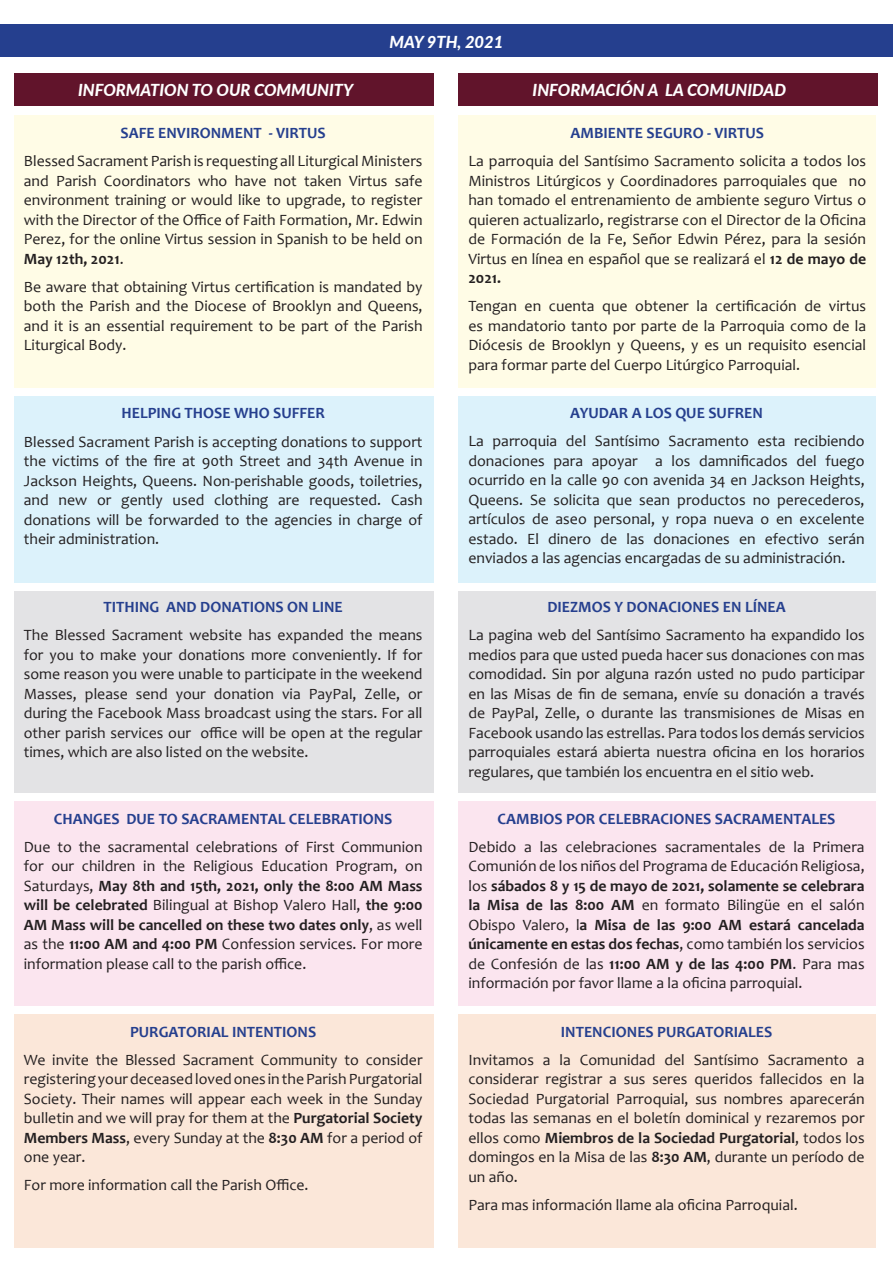
<style>
.page{position:relative;width:893px;height:1263px;background:#fff}
.page>*{position:absolute;margin:0;border:0;box-sizing:border-box;transform-origin:0 0}
.t1{font:italic 800 16.5px "Lato";color:#fff}
.t2{font:15.75px/19.5px "Candara";color:#231f20;text-align:justify}
.t3{font:700 15.75px "Candara";color:#253f8e}
.s1{font-weight:700}
</style>
<div class="page">
<div style="left:0;top:24px;width:893px;height:33px;background:#253f8e"></div>
<div style="left:14px;top:73px;width:420px;height:33px;background:#61142b"></div>
<div style="left:458px;top:73px;width:420px;height:33px;background:#61142b"></div>
<div style="left:14px;top:801px;width:420px;height:205px;background:#fbdfeb"></div>
<div style="left:14px;top:1014px;width:420px;height:234px;background:#fbe7d9"></div>
<div style="left:458px;top:801px;width:417px;height:205px;background:#fbdfeb"></div>
<div style="left:458px;top:1014px;width:417px;height:234px;background:#fbe7d9"></div>
<div style="left:14px;top:591px;width:420px;height:202px;background:#e3e3e5"></div>
<div style="left:14px;top:396px;width:420px;height:187px;background:#dcf2fb"></div>
<div style="left:14px;top:116px;width:420px;height:272px;background:#fffce0"></div>
<div style="left:458px;top:591px;width:417px;height:202px;background:#e3e3e5"></div>
<div style="left:458px;top:396px;width:417px;height:187px;background:#dcf2fb"></div>
<div style="left:458px;top:116px;width:417px;height:272px;background:#fffce0"></div>
<p class="t1" style="left:390px;top:29px;width:115px">MAY 9TH, 2021</p>
<p class="t1" style="left:78px;top:78px;width:277px">INFORMATION TO OUR COMMUNITY</p>
<p class="t1" style="left:533px;top:78px;width:255px">INFORMACIÓN A LA COMUNIDAD</p>
<p class="t3" style="left:121px;top:123px;width:207px">SAFE ENVIRONMENT - VIRTUS</p>
<p class="t2" style="left:24px;top:151px;width:400px">Blessed Sacrament Parish is requesting all Liturgical Ministers and Parish Coordinators who have not taken Virtus safe environment training or would like to upgrade, to register with the Director of the Office of Faith Formation, Mr. Edwin Perez, for the online Virtus session in Spanish to be held on <span class="s1">May 12th, 2021</span>.</p>
<p class="t2" style="left:24px;top:277px;width:400px">Be aware that obtaining Virtus certification is mandated by both the Parish and the Diocese of Brooklyn and Queens, and it is an essential requirement to be part of the Parish Liturgical Body.</p>
<p class="t3" style="left:121px;top:403px;width:205px">HELPING THOSE WHO SUFFER</p>
<p class="t2" style="left:24px;top:431px;width:400px">Blessed Sacrament Parish is accepting donations to support the victims of the fire at 90th Street and 34th Avenue in Jackson Heights, Queens. Non-perishable goods, toiletries, and new or gently used clothing are requested. Cash donations will be forwarded to the agencies in charge of their administration.</p>
<p class="t3" style="left:103px;top:597px;width:241px">TITHING AND DONATIONS ON LINE</p>
<p class="t2" style="left:24px;top:625px;width:400px">The Blessed Sacrament website has expanded the means for you to make your donations more conveniently. If for some reason you were unable to participate in the weekend Masses, please send your donation via PayPal, Zelle, or during the Facebook Mass broadcast using the stars. For all other parish services our office will be open at the regular times, which are also listed on the website.</p>
<p class="t3" style="left:54px;top:809px;width:340px">CHANGES DUE TO SACRAMENTAL CELEBRATIONS</p>
<p class="t2" style="left:24px;top:837px;width:400px">Due to the sacramental celebrations of First Communion for our children in the Religious Education Program, on Saturdays, <span class="s1">May 8th and 15th, 2021, only the 8:00 AM Mass will be celebrated</span> Bilingual at Bishop Valero Hall, <span class="s1">the 9:00<br>AM Mass will be cancelled on these two dates only</span>, as well as the <span class="s1">11:00 AM and 4:00 PM</span> Confession services. For more information please call to the parish office.</p>
<p class="t3" style="left:130px;top:1021px;width:188px">PURGATORIAL INTENTIONS</p>
<p class="t2" style="left:24px;top:1049px;width:400px">We invite the Blessed Sacrament Community to consider registering your deceased loved ones in the Parish Purgatorial Society. Their names will appear each week in the Sunday bulletin and we will pray for them at the <span class="s1">Purgatorial Society Members Mass</span>, every Sunday at the <span class="s1">8:30 AM</span> for a period of one year.</p>
<p class="t2" style="left:24px;top:1175px;width:286px">For more information call the Parish Office.</p>
<p class="t3" style="left:570px;top:123px;width:195px">AMBIENTE SEGURO - VIRTUS</p>
<p class="t2" style="left:468px;top:151px;width:399px">La parroquia del Santísimo Sacramento solicita a todos los Ministros Litúrgicos y Coordinadores parroquiales que no han tomado el entrenamiento de ambiente seguro Virtus o quieren actualizarlo, registrarse con el Director de la Oficina de Formación de la Fe, Señor Edwin Pérez, para la sesión Virtus en línea en español que se realizará el <span class="s1">12 de mayo de 2021.</span></p>
<p class="t2" style="left:468px;top:296px;width:399px">Tengan en cuenta que obtener la certificación de virtus es mandatorio tanto por parte de la Parroquia como de la Diócesis de Brooklyn y Queens, y es un requisito esencial para formar parte del Cuerpo Litúrgico Parroquial.</p>
<p class="t3" style="left:570px;top:403px;width:194px">AYUDAR A LOS QUE SUFREN</p>
<p class="t2" style="left:468px;top:431px;width:398px">La parroquia del Santísimo Sacramento esta recibiendo donaciones para apoyar a los damnificados del fuego ocurrido en la calle 90 con avenida 34 en Jackson Heights, Queens. Se solicita que sean productos no perecederos, artículos de aseo personal, y ropa nueva o en excelente estado. El dinero de las donaciones en efectivo serán enviados a las agencias encargadas de su administración.</p>
<p class="t3" style="left:547px;top:597px;width:240px">DIEZMOS Y DONACIONES EN LÍNEA</p>
<p class="t2" style="left:468px;top:625px;width:398px">La pagina web del Santísimo Sacramento ha expandido los medios para que usted pueda hacer sus donaciones con mas comodidad. Sin por alguna razón usted no pudo participar en las Misas de fin de semana, envíe su donación a través de PayPal, Zelle, o durante las transmisiones de Misas en Facebook usando las estrellas. Para todos los demás servicios parroquiales estará abierta nuestra oficina en los horarios regulares, que también los encuentra en el sitio web.</p>
<p class="t3" style="left:498px;top:809px;width:339px">CAMBIOS POR CELEBRACIONES SACRAMENTALES</p>
<p class="t2" style="left:468px;top:837px;width:398px">Debido a las celebraciones sacramentales de la Primera Comunión de los niños del Programa de Educación Religiosa, los <span class="s1">sábados 8 y 15 de mayo de 2021, solamente se celebrara la Misa de las 8:00 AM</span> en formato Bilingüe en el salón Obispo Valero, l<span class="s1">a Misa de las 9:00 AM estará cancelada únicamente en estas dos fechas</span>, como también los servicios de Confesión de las <span class="s1">11:00 AM y de las 4:00 PM</span>. Para mas información por favor llame a la oficina parroquial.</p>
<p class="t3" style="left:561px;top:1021px;width:213px">INTENCIONES PURGATORIALES</p>
<p class="t2" style="left:468px;top:1049px;width:398px">Invitamos a la Comunidad del Santísimo Sacramento a considerar registrar a sus seres queridos fallecidos en la Sociedad Purgatorial Parroquial, sus nombres aparecerán todas las semanas en el boletín dominical y rezaremos por ellos como <span class="s1">Miembros de la Sociedad Purgatorial</span>, todos los domingos en la Misa de las <span class="s1">8:30 AM</span>, durante un período de un año.</p>
<p class="t2" style="left:468px;top:1194px;width:331px">Para mas información llame ala oficina Parroquial.</p>
</div>
